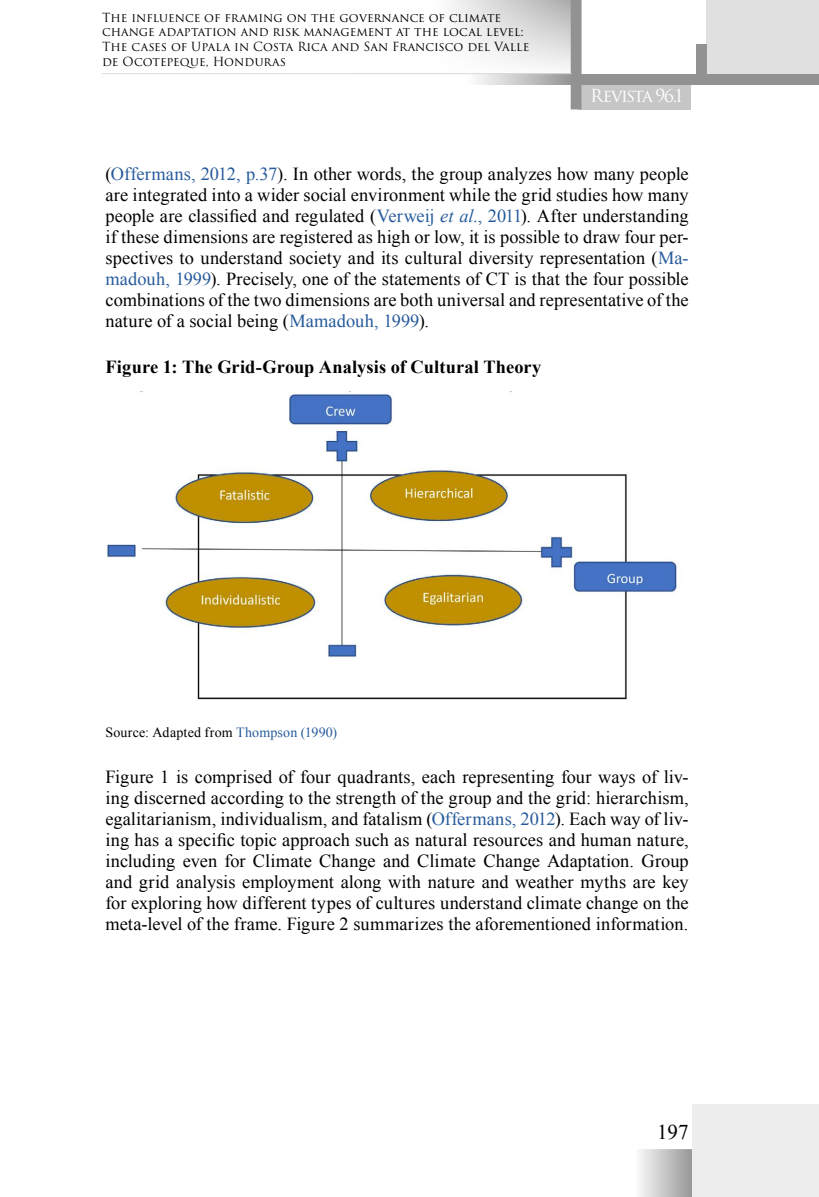
<style>
.page{position:relative;width:819px;height:1197px;background:#fff}
.page>*{position:absolute;margin:0;border:0;box-sizing:border-box;transform-origin:0 0}
.t1{font:21px "Times New Roman";color:#000}
.t2{font:18.38px/21px "Times New Roman";letter-spacing:.005em;color:#000;text-align:justify}
.t3{font:700 18.38px "Times New Roman";letter-spacing:.005em;color:#000}
.t4{font:17.5px "Trajan Pro 3";letter-spacing:-.095em;color:#fff}
.t5{font:14px "Times New Roman";letter-spacing:.01em;color:#000}
.t6{font:12.25px/14.7px "Trajan Pro 3";color:#000}
.s1{color:#275b9b}
.s2{font-style:italic;color:#275b9b}
</style>
<div class="page">
<svg style="left:640px;top:1149px;width:52px;height:48px;background:#c5c5c5"></svg>
<div style="left:692px;top:1105px;width:127px;height:92px;background:#ededed"></div>
<svg style="left:451px;top:0;width:120px;height:73px"></svg>
<div style="left:579px;top:84px;width:112px;height:25px;background:#c6c6c6"></div>
<div style="left:706px;top:0;width:113px;height:78px;background:#e0e0e0"></div>
<svg style="left:471px;top:74px;width:100px;height:11px"></svg>
<div style="left:571px;top:74px;width:248px;height:11px;background:#929292"></div>
<div style="left:571px;top:0;width:11px;height:109px;background:#929292"></div>
<div style="left:696px;top:44px;width:11px;height:32px;background:#929292"></div>
<hr style="left:102px;top:73px;width:470px;height:1px;background:#dadada">
<img style="left:107px;top:393px;width:570px;height:307px">
<p class="t6" style="left:102px;top:11px;width:429px">The influence of framing on the governance of climate change adaptation and risk management at the local level:<br>The cases of Upala in Costa Rica and San Francisco del Valle de Ocotepeque, Honduras</p>
<p class="t4" style="left:590px;top:83px;width:94px">Revista 96.1</p>
<p class="t2" style="left:105px;top:163px;width:585px">(<span class="s1">Offermans, 2012, p.37</span>). In other words, the group analyzes how many people are integrated into a wider social environment while the grid studies how many people are classified and regulated (<span class="s1">Verweij</span> <span class="s2">et al.</span><span class="s1">, 2011</span>). After understanding if these dimensions are registered as high or low, it is possible to draw four per&shy;spectives to understand society and its cultural diversity representation (<span class="s1">Ma&shy;madouh, 1999</span>). Precisely, one of the statements of CT is that the four possible combinations of the two dimensions are both universal and representative of the nature of a social being (<span class="s1">Mamadouh, 1999</span>).</p>
<p class="t3" style="left:105px;top:354px;width:437px">Figure 1: The Grid-Group Analysis of Cultural Theory</p>
<p class="t5" style="left:105px;top:723px;width:233px">Source: Adapted from <span class="s1">Thompson (1990)</span></p>
<p class="t2" style="left:105px;top:766px;width:585px">Figure 1 is comprised of four quadrants, each representing four ways of liv&shy;ing discerned according to the strength of the group and the grid: hierarchism, egalitarianism, individualism, and fatalism (<span class="s1">Offermans, 2012</span>). Each way of liv&shy;ing has a specific topic approach such as natural resources and human nature, including even for Climate Change and Climate Change Adaptation. Group and grid analysis employment along with nature and weather myths are key for exploring how different types of cultures understand climate change on the meta-level of the frame. Figure 2 summarizes the aforementioned information.</p>
<p class="t1" style="left:657px;top:1118px;width:33px">197</p>
</div>
